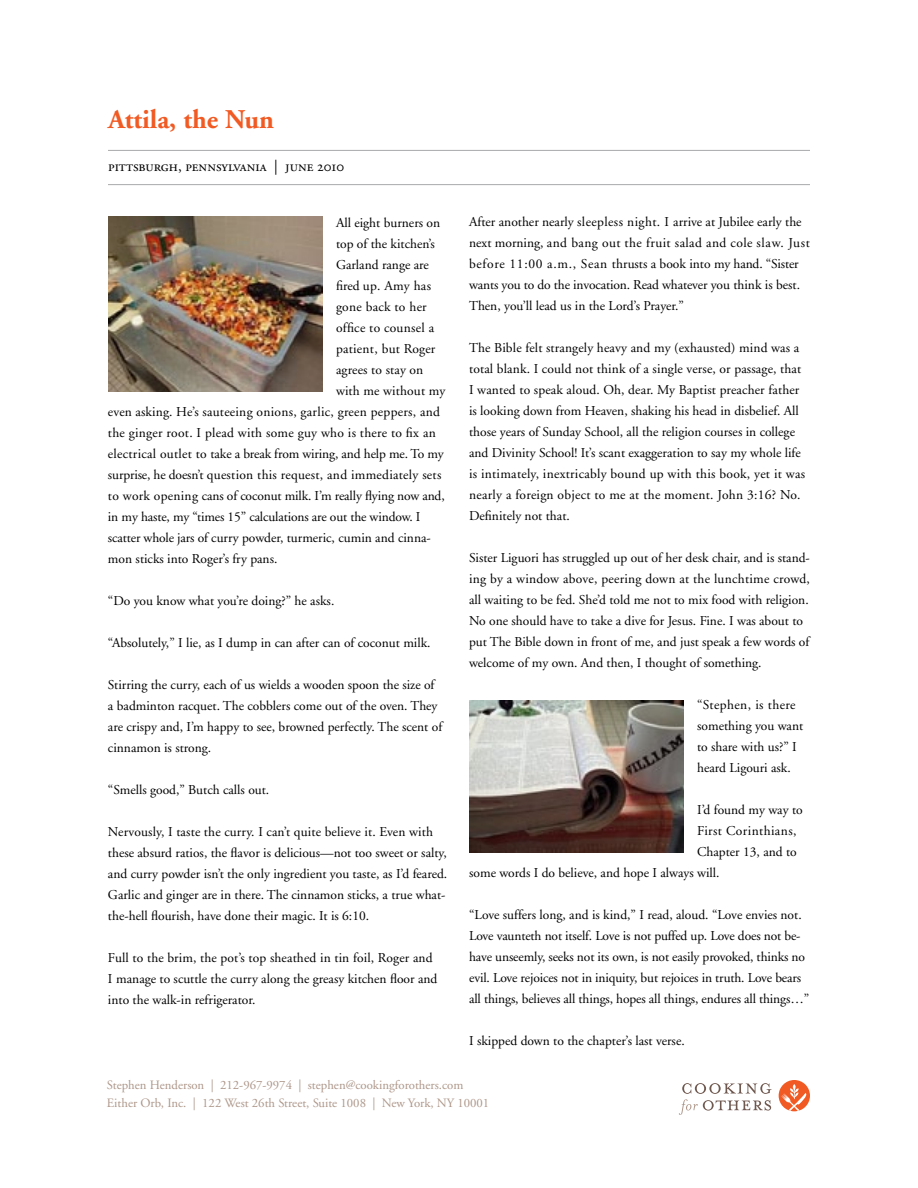
<style>
.page{position:relative;width:918px;height:1188px;background:#fff}
.page>*{position:absolute;margin:0;border:0;box-sizing:border-box;transform-origin:0 0}
.t1{font:700 27px "Adobe Garamond";color:#f15a22}
.t2{font:15px "Adobe Garamond Regular SC";color:#000}
.t3{font:13.5px/21px "Adobe Garamond";color:#000}
.t4{font:13.5px "Adobe Garamond";letter-spacing:.02em;color:#000}
.t5{font:13.5px "Adobe Garamond";letter-spacing:.03em;color:#000}
.t6{font:12.75px/18px "Adobe Garamond";color:#ad9689}
</style>
<div class="page">
<hr style="left:108px;top:150px;width:702px;height:1px;background:#a7a9ac">
<hr style="left:108px;top:184px;width:702px;height:1px;background:#a7a9ac">
<svg style="left:679px;top:1083px;width:93px;height:32px"></svg>
<div style="left:779px;top:1080px;width:31px;height:31px;background:#f15a22;border-radius:50%"></div>
<svg style="left:781px;top:1084px;width:27px;height:27px"></svg>
<img style="left:108px;top:216px;width:214px;height:176px">
<img style="left:469px;top:700px;width:215px;height:152px">
<h1 class="t1" style="left:108px;top:104px;width:168px">Attila, the Nun</h1>
<p class="t2" style="left:108px;top:158px;width:238px">pittsburgh, pennsylvania | june 2010</p>
<p class="t3" style="left:336px;top:213px;width:106px">All eight burners on</p>
<p class="t3" style="left:336px;top:234px;width:101px">top of the kitchen’s</p>
<p class="t3" style="left:336px;top:255px;width:94px">Garland range are</p>
<p class="t4" style="left:336px;top:279px;width:97px">fired up. Amy has</p>
<p class="t4" style="left:336px;top:300px;width:92px">gone back to her</p>
<p class="t4" style="left:336px;top:321px;width:100px">office to counsel a</p>
<p class="t4" style="left:336px;top:342px;width:101px">patient, but Roger</p>
<p class="t3" style="left:336px;top:360px;width:89px">agrees to stay on</p>
<p class="t3" style="left:336px;top:381px;width:111px">with me without my</p>
<p class="t4" style="left:108px;top:405px;width:334px">even asking. He’s sauteeing onions, garlic, green peppers, and</p>
<p class="t4" style="left:108px;top:426px;width:329px">the ginger root. I plead with some guy who is there to fix an</p>
<p class="t3" style="left:108px;top:444px;width:337px">electrical outlet to take a break from wiring, and help me. To my</p>
<p class="t4" style="left:108px;top:468px;width:335px">surprise, he doesn’t question this request, and immediately sets</p>
<p class="t3" style="left:108px;top:486px;width:338px">to work opening cans of coconut milk. I’m really flying now and,</p>
<p class="t3" style="left:108px;top:507px;width:314px">in my haste, my “times 15” calculations are out the window. I</p>
<p class="t3" style="left:108px;top:528px;width:324px">scatter whole jars of curry powder, turmeric, cumin and cinna-</p>
<p class="t3" style="left:108px;top:549px;width:171px">mon sticks into Roger’s fry pans.</p>
<p class="t3" style="left:108px;top:591px;width:228px">“Do you know what you’re doing?” he asks.</p>
<p class="t3" style="left:108px;top:633px;width:324px">“Absolutely,” I lie, as I dump in can after can of coconut milk.</p>
<p class="t3" style="left:108px;top:675px;width:336px">Stirring the curry, each of us wields a wooden spoon the size of a badminton racquet. The cobblers come out of the oven. They are crispy and, I’m happy to see, browned perfectly. The scent of cinnamon is strong.</p>
<p class="t3" style="left:108px;top:780px;width:163px">“Smells good,” Butch calls out.</p>
<p class="t3" style="left:108px;top:822px;width:341px">Nervously, I taste the curry. I can’t quite believe it. Even with these absurd ratios, the flavor is delicious—not too sweet or salty, and curry powder isn’t the only ingredient you taste, as I’d feared.<br>Garlic and ginger are in there. The cinnamon sticks, a true what&shy;the-hell flourish, have done their magic. It is 6:10.</p>
<p class="t3" style="left:108px;top:948px;width:331px">Full to the brim, the pot’s top sheathed in tin foil, Roger and<br>I manage to scuttle the curry along the greasy kitchen floor and into the walk-in refrigerator.</p>
<p class="t3" style="left:469px;top:212px;width:342px">After another nearly sleepless night. I arrive at Jubilee early the next morning, and bang out the fruit salad and cole slaw. Just before 11:00 a.m., Sean thrusts a book into my hand. “Sister wants you to do the invocation. Read whatever you think is best.<br>Then, you’ll lead us in the Lord’s Prayer.”</p>
<p class="t3" style="left:469px;top:338px;width:337px">The Bible felt strangely heavy and my (exhausted) mind was a total blank. I could not think of a single verse, or passage, that I wanted to speak aloud. Oh, dear. My Baptist preacher father is looking down from Heaven, shaking his head in disbelief. All those years of Sunday School, all the religion courses in college and Divinity School! It’s scant exaggeration to say my whole life is intimately, inextricably bound up with this book, yet it was nearly a foreign object to me at the moment. John 3:16? No.<br>Definitely not that.</p>
<p class="t3" style="left:469px;top:548px;width:342px">Sister Liguori has struggled up out of her desk chair, and is stand&shy;ing by a window above, peering down at the lunchtime crowd, all waiting to be fed. She’d told me not to mix food with religion.<br>No one should have to take a dive for Jesus. Fine. I was about to put The Bible down in front of me, and just speak a few words of welcome of my own. And then, I thought of something.</p>
<p class="t3" style="left:697px;top:694px;width:108px">“Stephen, is there something you want to share with us?” I heard Ligouri ask.</p>
<p class="t3" style="left:697px;top:799px;width:107px">I’d found my way to</p>
<p class="t5" style="left:697px;top:823px;width:101px">First Corinthians,</p>
<p class="t3" style="left:697px;top:841px;width:101px">Chapter 13, and to</p>
<p class="t3" style="left:469px;top:862px;width:252px">some words I do believe, and hope I always will.</p>
<p class="t3" style="left:469px;top:904px;width:342px">“Love suffers long, and is kind,” I read, aloud. “Love envies not.<br>Love vaunteth not itself. Love is not puffed up. Love does not be&shy;have unseemly, seeks not its own, is not easily provoked, thinks no evil. Love rejoices not in iniquity, but rejoices in truth. Love bears all things, believes all things, hopes all things, endures all things…”</p>
<p class="t3" style="left:469px;top:1030px;width:217px">I skipped down to the chapter’s last verse.</p>
<p class="t6" style="left:107px;top:1077px;width:384px">Stephen Henderson | 212-967-9974 | stephen@cookingforothers.com<br>Either Orb, Inc. | 122 West 26th Street, Suite 1008 | New York, NY 10001</p>
</div>
